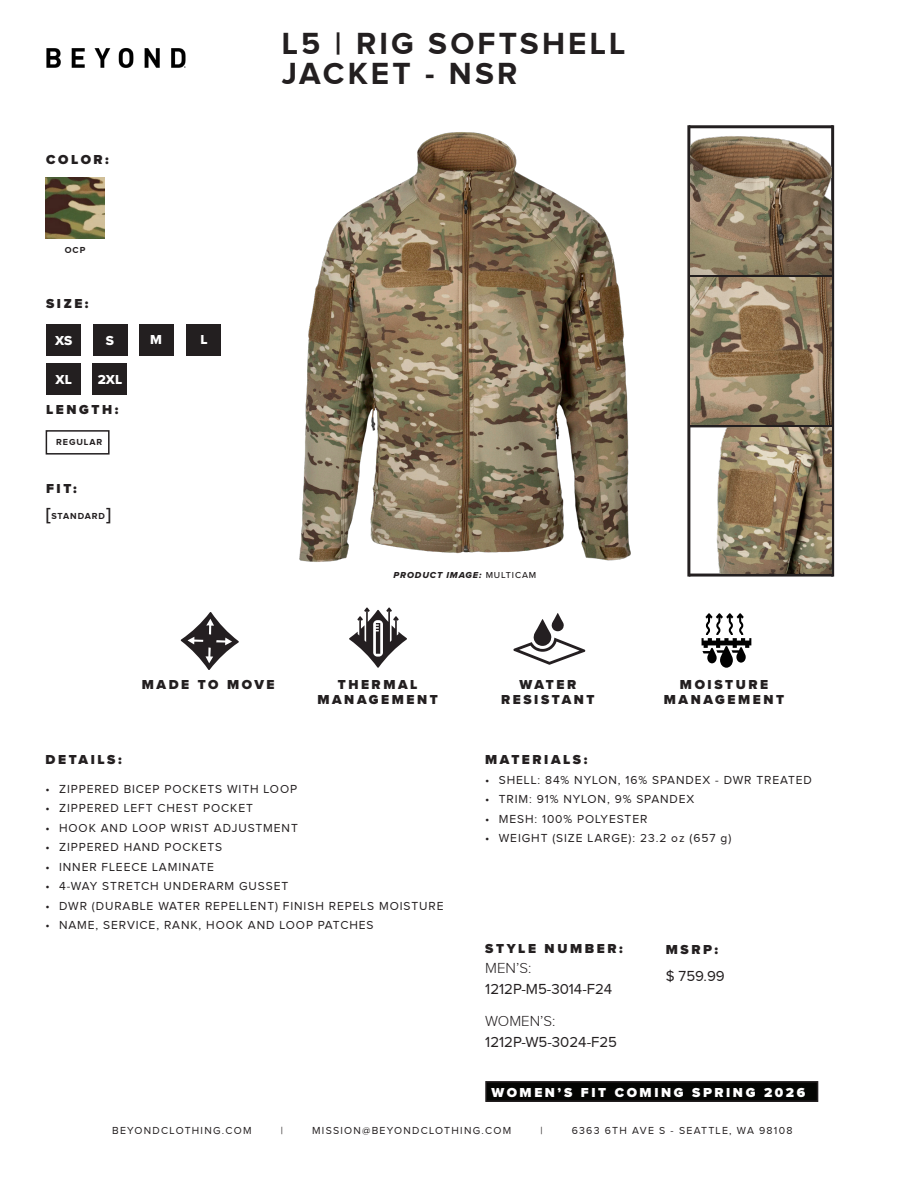
<style>
.page{position:relative;width:918px;height:1188px;background:#fff}
.page>*{position:absolute;margin:0;border:0;box-sizing:border-box;transform-origin:0 0}
.Product_Title{font:700 31.5px "Proxima Nova";letter-spacing:.1em;color:#231f20}
.t1{font:700 18px "Proxima Nova";color:#231f20}
.Product_Bullets{font:15px "Proxima Nova";color:#231f20}
.Product_Bullets-2{font:300 15px "Proxima Nova";color:#231f20}
.Section_Title{font:15px "Proxima Nova";color:#231f20}
.Section_Title-2{font:900 13.5px "Proxima Nova";letter-spacing:.19em;color:#231f20}
.Intro_Body_Copy{font:900 13.5px "Proxima Nova";letter-spacing:.19em;color:#fff}
.Intro_Body_Copy-2{font:900 13.5px "Proxima Nova";letter-spacing:.19em;color:#231f20}
.t2{font:13.5px "Proxima Nova Extrabld";color:#fff}
.t3{font:12px "Proxima Nova";letter-spacing:.075em;color:#231f20}
.t4{font:10.5px "Proxima Nova";letter-spacing:.12em;color:#231f20}
.t5{font:9px "Proxima Nova Extrabld It";letter-spacing:.1em;color:#231f20}
.t6{font:700 9px "Proxima Nova";letter-spacing:.1em;color:#231f20}
.s1{font-family:"Proxima Nova";font-weight:500}
</style>
<div class="page">
<hr style="left:831px;top:125px;width:3px;height:452px;background:#231f20">
<hr style="left:688px;top:274px;width:145px;height:3px;background:#231f20">
<hr style="left:689px;top:125px;width:144px;height:3px;background:#231f20">
<hr style="left:688px;top:424px;width:145px;height:3px;background:#231f20">
<hr style="left:689px;top:574px;width:144px;height:3px;background:#231f20">
<img style="left:46px;top:48px;width:140px;height:20px">
<div style="left:486px;top:1082px;width:332px;height:19px;background:#040503"></div>
<div style="left:485px;top:1081px;width:333px;height:21px;border:2px solid #231f20"></div>
<img style="left:726px;top:128px;width:105px;height:146px">
<img style="left:726px;top:277px;width:105px;height:147px">
<img style="left:726px;top:427px;width:105px;height:147px">
<div style="left:93px;top:324px;width:34px;height:32px;background:#231f20"></div>
<div style="left:139px;top:324px;width:34px;height:32px;background:#231f20"></div>
<div style="left:186px;top:324px;width:34px;height:32px;background:#231f20"></div>
<div style="left:46px;top:363px;width:35px;height:32px;background:#231f20"></div>
<div style="left:93px;top:363px;width:34px;height:32px;background:#231f20"></div>
<div style="left:46px;top:430px;width:64px;height:25px;border:2px solid #231f20"></div>
<img style="left:46px;top:178px;width:58px;height:60px">
<img style="left:299px;top:125px;width:427px;height:452px">
<svg style="left:349px;top:607px;width:58px;height:61px"></svg>
<svg style="left:513px;top:613px;width:73px;height:52px"></svg>
<svg style="left:702px;top:613px;width:49px;height:55px"></svg>
<svg style="left:181px;top:612px;width:58px;height:58px"></svg>
<div style="left:46px;top:324px;width:35px;height:32px;background:#231f20"></div>
<p class="Section_Title-2" style="left:46px;top:150px;width:64px">COLOR:</p>
<p class="t6" style="left:65px;top:245px;width:22px">OCP</p>
<p class="Section_Title-2" style="left:46px;top:293px;width:44px">SIZE:</p>
<p class="t2" style="left:55px;top:331px;width:19px">XS</p>
<p class="t2" style="left:106px;top:330px;width:10px">S</p>
<p class="t2" style="left:150px;top:330px;width:13px">M</p>
<p class="t2" style="left:201px;top:330px;width:9px">L</p>
<p class="t2" style="left:56px;top:370px;width:18px">XL</p>
<p class="t2" style="left:98px;top:369px;width:26px">2XL</p>
<p class="Section_Title-2" style="left:46px;top:399px;width:74px">LENGTH:</p>
<p class="t6" style="left:56px;top:437px;width:48px">REGULAR</p>
<p class="Section_Title-2" style="left:46px;top:479px;width:32px">FIT:</p>
<p class="t1" style="left:46px;top:504px;width:7px">[</p>
<p class="t1" style="left:106px;top:504px;width:7px">]</p>
<p class="t6" style="left:51px;top:511px;width:55px">STANDARD</p>
<p class="Product_Title" style="left:282px;top:25px;width:345px">L5 | RIG SOFTSHELL</p>
<p class="Product_Title" style="left:282px;top:55px;width:237px">JACKET - NSR</p>
<p class="t5" style="left:394px;top:568px;width:144px">PRODUCT IMAGE: <span class="s1">MULTICAM</span></p>
<p class="Section_Title-2" style="left:142px;top:674px;width:134px">MADE TO MOVE</p>
<p class="Section_Title-2" style="left:338px;top:674px;width:81px">THERMAL</p>
<p class="Section_Title-2" style="left:317px;top:689px;width:122px">MANAGEMENT</p>
<p class="Section_Title-2" style="left:520px;top:674px;width:58px">WATER</p>
<p class="Section_Title-2" style="left:501px;top:689px;width:95px">RESISTANT</p>
<p class="Section_Title-2" style="left:680px;top:674px;width:90px">MOISTURE</p>
<p class="Section_Title-2" style="left:664px;top:689px;width:122px">MANAGEMENT</p>
<p class="Intro_Body_Copy-2" style="left:46px;top:750px;width:78px">DETAILS:</p>
<p class="t3" style="left:46px;top:782px;width:253px">• ZIPPERED BICEP POCKETS WITH LOOP</p>
<p class="t3" style="left:46px;top:802px;width:209px">• ZIPPERED LEFT CHEST POCKET</p>
<p class="t3" style="left:46px;top:821px;width:254px">• HOOK AND LOOP WRIST ADJUSTMENT</p>
<p class="t3" style="left:46px;top:841px;width:178px">• ZIPPERED HAND POCKETS</p>
<p class="t3" style="left:46px;top:860px;width:170px">• INNER FLEECE LAMINATE</p>
<p class="t3" style="left:46px;top:880px;width:244px">• 4-WAY STRETCH UNDERARM GUSSET</p>
<p class="t3" style="left:46px;top:899px;width:399px">• DWR (DURABLE WATER REPELLENT) FINISH REPELS MOISTURE</p>
<p class="t3" style="left:46px;top:919px;width:329px">• NAME, SERVICE, RANK, HOOK AND LOOP PATCHES</p>
<p class="Intro_Body_Copy-2" style="left:485px;top:750px;width:104px">MATERIALS:</p>
<p class="t3" style="left:485px;top:773px;width:328px">• SHELL: 84% NYLON, 16% SPANDEX - DWR TREATED</p>
<p class="t3" style="left:485px;top:793px;width:211px">• TRIM: 91% NYLON, 9% SPANDEX</p>
<p class="t3" style="left:485px;top:812px;width:164px">• MESH: 100% POLYESTER</p>
<p class="t3" style="left:485px;top:832px;width:248px">• WEIGHT (SIZE LARGE): 23.2 oz (657 g)</p>
<p class="Section_Title-2" style="left:485px;top:938px;width:139px">STYLE NUMBER:</p>
<p class="Product_Bullets-2" style="left:485px;top:960px;width:48px">MEN’S:</p>
<p class="Product_Bullets" style="left:485px;top:981px;width:129px">1212P-M5-3014-F24</p>
<p class="Product_Bullets-2" style="left:485px;top:1013px;width:72px">WOMEN’S:</p>
<p class="Product_Bullets" style="left:485px;top:1034px;width:133px">1212P-W5-3024-F25</p>
<p class="Section_Title-2" style="left:666px;top:939px;width:54px">MSRP:</p>
<p class="Section_Title" style="left:666px;top:967px;width:60px">$ 759.99</p>
<p class="Intro_Body_Copy" style="left:492px;top:1082px;width:315px">WOMEN’S FIT COMING SPRING 2026</p>
<p class="t4" style="left:112px;top:1125px;width:141px">BEYONDCLOTHING.COM</p>
<p class="t4" style="left:281px;top:1125px;width:4px">|</p>
<p class="t4" style="left:312px;top:1125px;width:201px">MISSION@BEYONDCLOTHING.COM</p>
<p class="t4" style="left:540px;top:1125px;width:4px">|</p>
<p class="t4" style="left:572px;top:1125px;width:222px">6363 6TH AVE S - SEATTLE, WA 98108</p>
</div>
